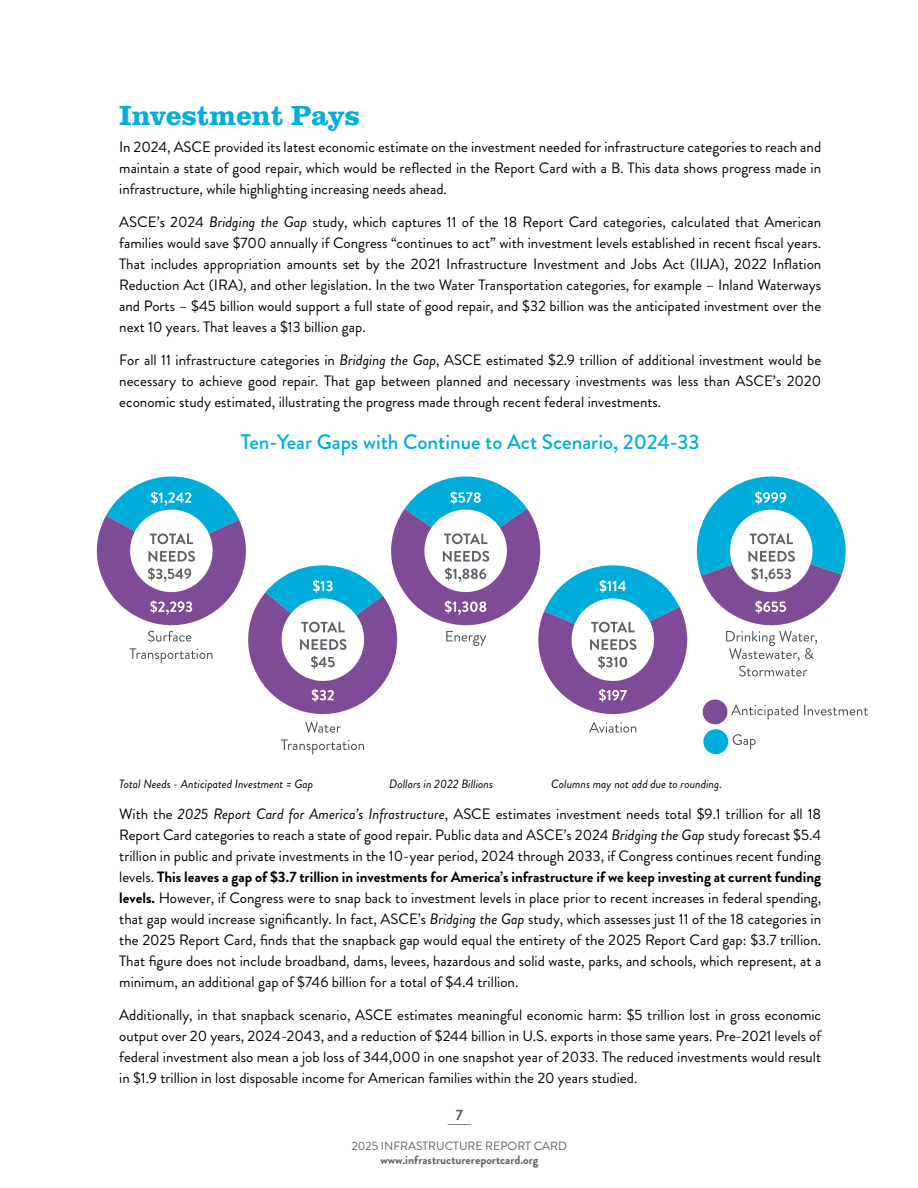
<style>
.page{position:relative;width:918px;height:1188px;background:#fff}
.page>*{position:absolute;margin:0;border:0;box-sizing:border-box;transform-origin:0 0}
.t1{font:700 28.5px "Clarendon URW";letter-spacing:-.01em;color:#00aedb}
.t2{font:500 21px "Brandon Grotesque";color:#00aedb}
.t3{font:15px/21px "Brandon Grotesque";color:#000;text-align:justify}
.t4{font:italic 12px "Brandon Grotesque";color:#000}
.t5{font:12px/25.5px "Brandon Grotesque";color:#5e6267;text-align:center}
.t6{font:700 12px "Brandon Grotesque";color:#5e6267}
.s1{font-style:italic}
.s2{font-weight:700}
</style>
<div class="page">
<svg style="left:96px;top:476px;width:772px;height:278px"></svg>
<div style="left:703px;top:729px;width:25px;height:25px;background:#00adda;border-radius:50%"></div>
<h1 class="t1" style="left:119px;top:94px;width:242px">Investment Pays</h1>
<p class="t3" style="left:119px;top:136px;width:704px">In 2024, ASCE provided its latest economic estimate on the investment needed for infrastructure categories to reach and maintain a state of good repair, which would be reflected in the Report Card with a B. This data shows progress made in infrastructure, while highlighting increasing needs ahead.</p>
<p class="t3" style="left:119px;top:211px;width:704px">ASCE’s 2024 <span class="s1">Bridging the Gap</span> study, which captures 11 of the 18 Report Card categories, calculated that American families would save $700 annually if Congress “continues to act” with investment levels established in recent fiscal years.<br>That includes appropriation amounts set by the 2021 Infrastructure Investment and Jobs Act (IIJA), 2022 Inflation Reduction Act (IRA), and other legislation. In the two Water Transportation categories, for example – Inland Waterways and Ports – $45 billion would support a full state of good repair, and $32 billion was the anticipated investment over the next 10 years. That leaves a $13 billion gap.</p>
<p class="t3" style="left:119px;top:349px;width:704px">For all 11 infrastructure categories in <span class="s1">Bridging the Gap</span>, ASCE estimated $2.9 trillion of additional investment would be necessary to achieve good repair. That gap between planned and necessary investments was less than ASCE’s 2020 economic study estimated, illustrating the progress made through recent federal investments.</p>
<h2 class="t2" style="left:241px;top:427px;width:461px">Ten-Year Gaps with Continue to Act Scenario, 2024-33</h2>
<p class="t4" style="left:119px;top:776px;width:196px">Total Needs - Anticipated Investment = Gap</p>
<p class="t4" style="left:389px;top:776px;width:105px">Dollars in 2022 Billions</p>
<p class="t4" style="left:551px;top:776px;width:172px">Columns may not add due to rounding.</p>
<p class="t3" style="left:119px;top:804px;width:704px">With the <span class="s1">2025 Report Card for America’s Infrastructure</span>, ASCE estimates investment needs total $9.1 trillion for all 18<br>Report Card categories to reach a state of good repair. Public data and ASCE’s 2024 <span class="s1">Bridging the Gap</span> study forecast $5.4 trillion in public and private investments in the 10-year period, 2024 through 2033, if Congress continues recent funding levels. <span class="s2">This leaves a gap of $3.7 trillion in investments for America’s infrastructure if we keep investing at current funding levels.</span> However, if Congress were to snap back to investment levels in place prior to recent increases in federal spending, that gap would increase significantly. In fact, ASCE’s <span class="s1">Bridging the Gap</span> study, which assesses just 11 of the 18 categories in the 2025 Report Card, finds that the snapback gap would equal the entirety of the 2025 Report Card gap: $3.7 trillion.<br>That figure does not include broadband, dams, levees, hazardous and solid waste, parks, and schools, which represent, at a minimum, an additional gap of $746 billion for a total of $4.4 trillion.</p>
<p class="t3" style="left:119px;top:1005px;width:704px">Additionally, in that snapback scenario, ASCE estimates meaningful economic harm: $5 trillion lost in gross economic output over 20 years, 2024-2043, and a reduction of $244 billion in U.S. exports in those same years. Pre-2021 levels of federal investment also mean a job loss of 344,000 in one snapshot year of 2033. The reduced investments would result in $1.9 trillion in lost disposable income for American families within the 20 years studied.</p>
<p class="t5" style="left:352px;top:1108px;width:217px"><sup>7</sup>________<br>2025 INFRASTRUCTURE REPORT CARD</p>
<p class="t6" style="left:380px;top:1152px;width:160px">www.infrastructurereportcard.org</p>
</div>
